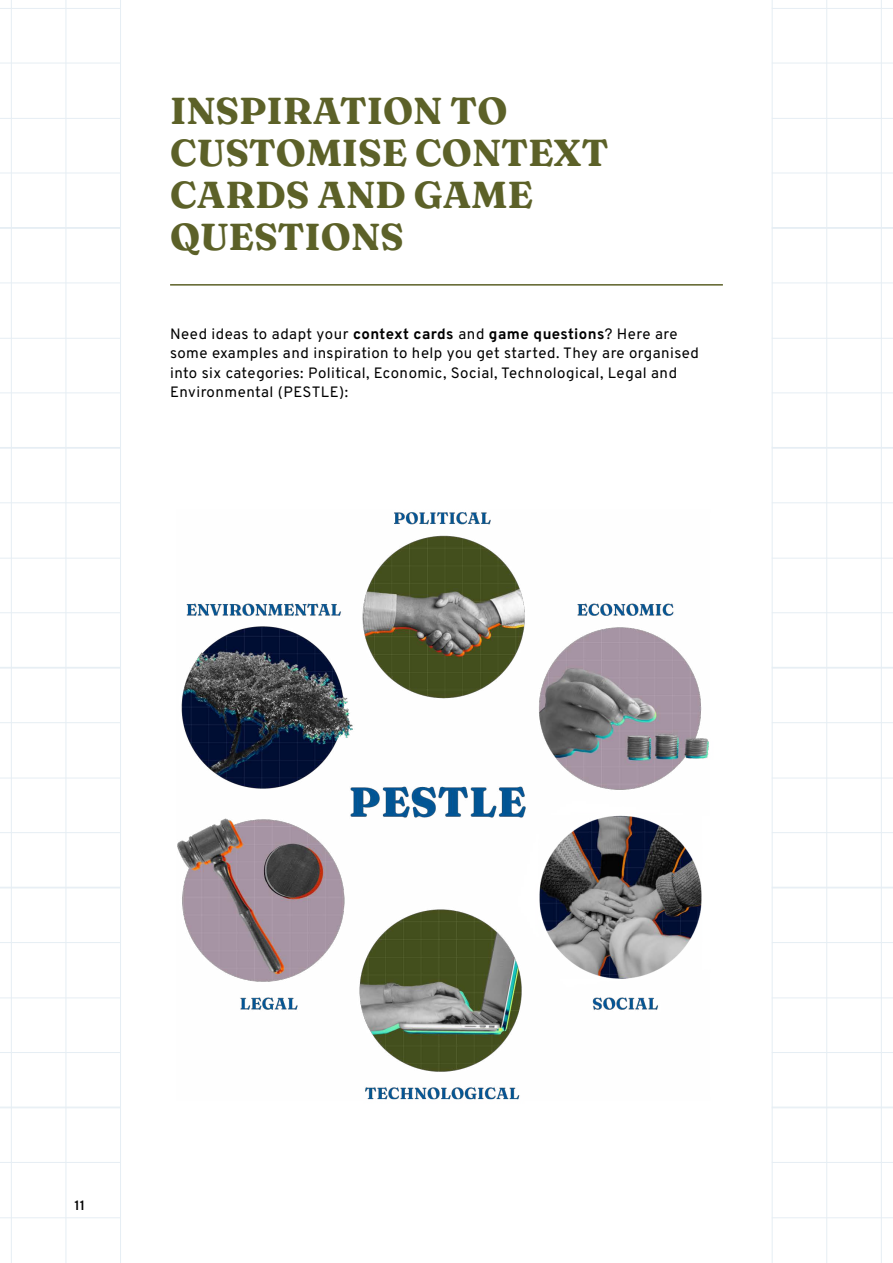
<style>
.page{position:relative;width:893px;height:1263px;background:#fff}
.page>*{position:absolute;margin:0;border:0;box-sizing:border-box;transform-origin:0 0}
.t1{font:700 37.5px/42px "Fraunces 9 pt";color:#5c6128}
.t2{font:15px/19.5px "Overpass";letter-spacing:.03em;color:#000}
.t3{font:600 13.5px "Overpass";color:#000}
.s1{font-weight:700}
</style>
<div class="page">
<hr style="left:11px;top:0;width:1px;height:1263px;background:#e6eef4">
<hr style="left:66px;top:0;width:1px;height:1263px;background:#e6eef4">
<hr style="left:120px;top:0;width:1px;height:1263px;background:#e6eef4">
<hr style="left:0;top:8px;width:121px;height:1px;background:#e6eef4">
<hr style="left:0;top:118px;width:121px;height:1px;background:#e6eef4">
<hr style="left:0;top:63px;width:121px;height:1px;background:#e6eef4">
<hr style="left:0;top:173px;width:121px;height:1px;background:#e6eef4">
<hr style="left:0;top:227px;width:121px;height:1px;background:#e6eef4">
<hr style="left:0;top:228px;width:121px;height:1px;background:#e6eef4">
<hr style="left:0;top:338px;width:121px;height:1px;background:#e6eef4">
<hr style="left:0;top:283px;width:121px;height:1px;background:#e6eef4">
<hr style="left:0;top:392px;width:121px;height:1px;background:#e6eef4">
<hr style="left:0;top:447px;width:121px;height:1px;background:#e6eef4">
<hr style="left:0;top:448px;width:121px;height:1px;background:#e6eef4">
<hr style="left:0;top:558px;width:121px;height:1px;background:#e6eef4">
<hr style="left:0;top:502px;width:121px;height:1px;background:#e6eef4">
<hr style="left:0;top:612px;width:121px;height:1px;background:#e6eef4">
<hr style="left:0;top:667px;width:121px;height:1px;background:#e6eef4">
<hr style="left:0;top:668px;width:121px;height:1px;background:#e6eef4">
<hr style="left:0;top:778px;width:121px;height:1px;background:#e6eef4">
<hr style="left:0;top:722px;width:121px;height:1px;background:#e6eef4">
<hr style="left:0;top:832px;width:121px;height:1px;background:#e6eef4">
<hr style="left:0;top:887px;width:121px;height:1px;background:#e6eef4">
<hr style="left:0;top:997px;width:121px;height:1px;background:#e6eef4">
<hr style="left:0;top:942px;width:121px;height:1px;background:#e6eef4">
<hr style="left:0;top:1052px;width:121px;height:1px;background:#e6eef4">
<hr style="left:0;top:1107px;width:121px;height:1px;background:#e6eef4">
<hr style="left:0;top:1217px;width:121px;height:1px;background:#e6eef4">
<hr style="left:0;top:1162px;width:121px;height:1px;background:#e6eef4">
<hr style="left:881px;top:0;width:1px;height:1263px;background:#e6eef4">
<hr style="left:826px;top:0;width:1px;height:1263px;background:#e6eef4">
<hr style="left:772px;top:0;width:1px;height:1263px;background:#e6eef4">
<hr style="left:772px;top:8px;width:121px;height:1px;background:#e6eef4">
<hr style="left:772px;top:118px;width:121px;height:1px;background:#e6eef4">
<hr style="left:772px;top:63px;width:121px;height:1px;background:#e6eef4">
<hr style="left:772px;top:173px;width:121px;height:1px;background:#e6eef4">
<hr style="left:772px;top:227px;width:121px;height:1px;background:#e6eef4">
<hr style="left:772px;top:228px;width:121px;height:1px;background:#e6eef4">
<hr style="left:772px;top:338px;width:121px;height:1px;background:#e6eef4">
<hr style="left:772px;top:283px;width:121px;height:1px;background:#e6eef4">
<hr style="left:772px;top:392px;width:121px;height:1px;background:#e6eef4">
<hr style="left:772px;top:447px;width:121px;height:1px;background:#e6eef4">
<hr style="left:772px;top:448px;width:121px;height:1px;background:#e6eef4">
<hr style="left:772px;top:558px;width:121px;height:1px;background:#e6eef4">
<hr style="left:772px;top:502px;width:121px;height:1px;background:#e6eef4">
<hr style="left:772px;top:612px;width:121px;height:1px;background:#e6eef4">
<hr style="left:772px;top:667px;width:121px;height:1px;background:#e6eef4">
<hr style="left:772px;top:668px;width:121px;height:1px;background:#e6eef4">
<hr style="left:772px;top:778px;width:121px;height:1px;background:#e6eef4">
<hr style="left:772px;top:722px;width:121px;height:1px;background:#e6eef4">
<hr style="left:772px;top:832px;width:121px;height:1px;background:#e6eef4">
<hr style="left:772px;top:887px;width:121px;height:1px;background:#e6eef4">
<hr style="left:772px;top:997px;width:121px;height:1px;background:#e6eef4">
<hr style="left:772px;top:942px;width:121px;height:1px;background:#e6eef4">
<hr style="left:772px;top:1052px;width:121px;height:1px;background:#e6eef4">
<hr style="left:772px;top:1107px;width:121px;height:1px;background:#e6eef4">
<hr style="left:772px;top:1217px;width:121px;height:1px;background:#e6eef4">
<hr style="left:772px;top:1162px;width:121px;height:1px;background:#e6eef4">
<hr style="left:170px;top:284px;width:553px;height:2px;background:#5c6128">
<img style="left:177px;top:512px;width:532px;height:588px">
<h1 class="t1" style="left:170px;top:88px;width:440px">INSPIRATION TO<br>CUSTOMISE CONTEXT<br>CARDS AND GAME<br>QUESTIONS</h1>
<p class="t2" style="left:170px;top:323px;width:530px">Need ideas to adapt your <span class="s1">context cards</span> and <span class="s1">game questions</span>? Here are some examples and inspiration to help you get started. They are organised into six categories: Political, Economic, Social, Technological, Legal and Environmental (PESTLE):</p>
<p class="t3" style="left:74px;top:1194px;width:12px">11</p>
</div>
